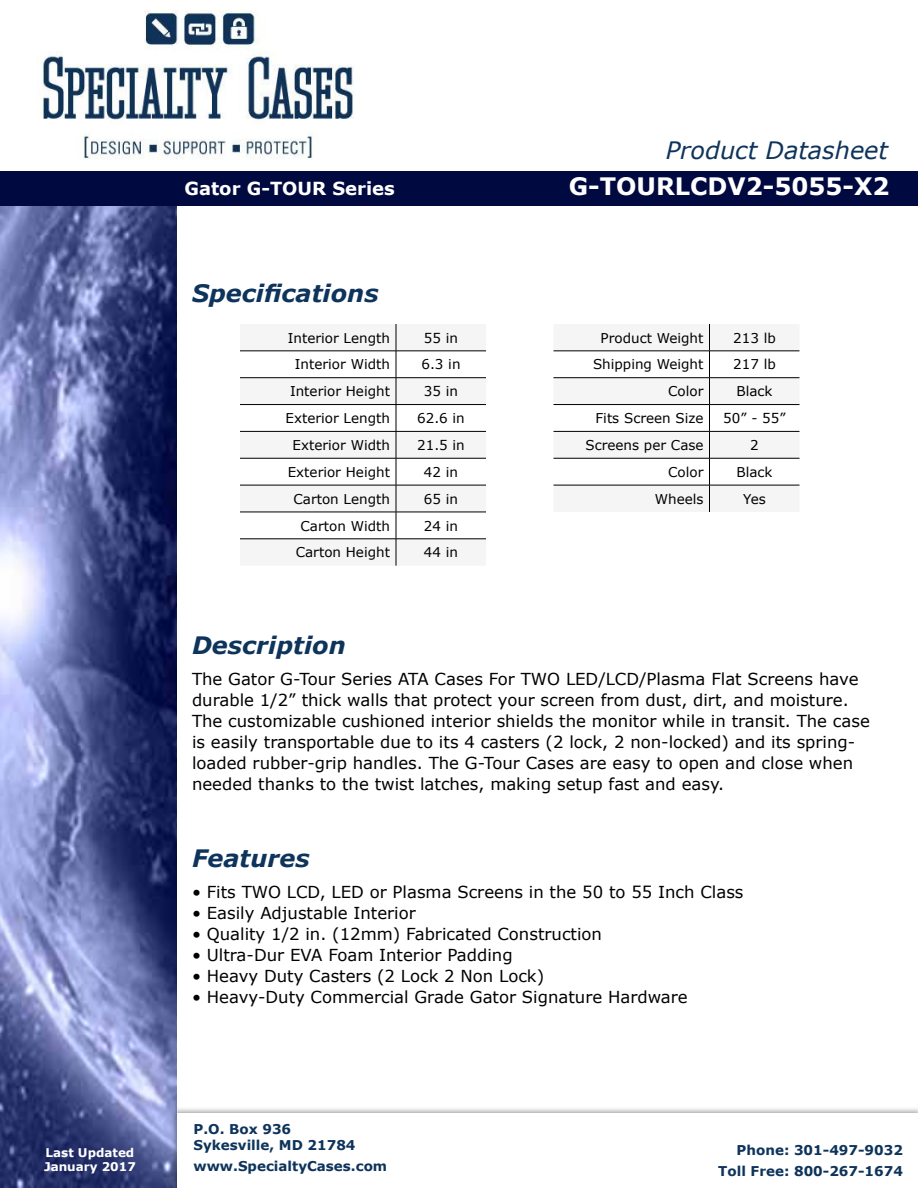
<style>
.page{position:relative;width:918px;height:1188px;background:#fff}
.page>*{position:absolute;margin:0;border:0;box-sizing:border-box;transform-origin:0 0}
.t1{font:italic 700 24px "Verdana";color:#0e345b}
.t2{font:700 24px "Verdana";color:#fff}
.t3{font:italic 24px "Verdana";color:#0e345b}
.t4{font:700 18px "Verdana";color:#fff}
.t5{font:16.5px/21px "Verdana";color:#000}
.t6{font:13.5px "Verdana";color:#000}
.t7{font:700 13.5px/16.2px "Verdana";color:#0e345b}
.t8{font:700 12px/14.4px "Verdana";color:#fff}
</style>
<div class="page">
<img style="left:0;top:206px;width:177px;height:982px">
<div style="left:171px;top:1107px;width:747px;height:81px;background:#000;opacity:.35"></div>
<div style="left:177px;top:1113px;width:741px;height:75px;background:#fff"></div>
<div style="left:0;top:171px;width:918px;height:35px;background:#000940"></div>
<svg style="left:240px;top:324px;width:246px;height:242px;fill:#f5f5f5"></svg>
<hr style="left:240px;top:351px;width:156px;height:1px;background:#000">
<hr style="left:396px;top:351px;width:90px;height:1px;background:#000">
<hr style="left:240px;top:377px;width:156px;height:1px;background:#000">
<hr style="left:396px;top:377px;width:90px;height:1px;background:#000">
<hr style="left:240px;top:404px;width:156px;height:1px;background:#000">
<hr style="left:396px;top:404px;width:90px;height:1px;background:#000">
<hr style="left:240px;top:431px;width:156px;height:1px;background:#000">
<hr style="left:396px;top:431px;width:90px;height:1px;background:#000">
<hr style="left:240px;top:458px;width:156px;height:1px;background:#000">
<hr style="left:396px;top:458px;width:90px;height:1px;background:#000">
<hr style="left:240px;top:485px;width:156px;height:1px;background:#000">
<hr style="left:396px;top:485px;width:90px;height:1px;background:#000">
<hr style="left:240px;top:512px;width:156px;height:1px;background:#000">
<hr style="left:396px;top:512px;width:90px;height:1px;background:#000">
<hr style="left:240px;top:539px;width:156px;height:1px;background:#000">
<hr style="left:396px;top:539px;width:90px;height:1px;background:#000">
<svg style="left:396px;top:324px;width:1px;height:242px"></svg>
<svg style="left:554px;top:350px;width:246px;height:135px"></svg>
<hr style="left:554px;top:351px;width:156px;height:1px;background:#000">
<hr style="left:710px;top:351px;width:90px;height:1px;background:#000">
<hr style="left:554px;top:377px;width:156px;height:1px;background:#000">
<hr style="left:710px;top:377px;width:90px;height:1px;background:#000">
<hr style="left:554px;top:404px;width:156px;height:1px;background:#000">
<hr style="left:710px;top:404px;width:90px;height:1px;background:#000">
<hr style="left:554px;top:431px;width:156px;height:1px;background:#000">
<hr style="left:710px;top:431px;width:90px;height:1px;background:#000">
<hr style="left:554px;top:458px;width:156px;height:1px;background:#000">
<hr style="left:710px;top:458px;width:90px;height:1px;background:#000">
<hr style="left:554px;top:485px;width:156px;height:1px;background:#000">
<hr style="left:710px;top:485px;width:90px;height:1px;background:#000">
<svg style="left:709px;top:324px;width:1px;height:188px"></svg>
<img style="left:42px;top:10px;width:312px;height:149px">
<p class="t8" style="left:44px;top:1145px;width:93px">Last Updated<br>January 2017</p>
<h1 class="t3" style="left:666px;top:134px;width:224px">Product Datasheet</h1>
<p class="t4" style="left:184px;top:176px;width:212px">Gator G-TOUR Series</p>
<h1 class="t2" style="left:569px;top:170px;width:322px">G-TOURLCDV2-5055-X2</h1>
<h1 class="t1" style="left:192px;top:276px;width:188px">Specifications</h1>
<p class="t6" style="left:288px;top:328px;width:104px">Interior Length</p>
<p class="t6" style="left:424px;top:328px;width:36px">55 in</p>
<p class="t6" style="left:295px;top:355px;width:97px">Interior Width</p>
<p class="t6" style="left:421px;top:355px;width:41px">6.3 in</p>
<p class="t6" style="left:290px;top:382px;width:101px">Interior Height</p>
<p class="t6" style="left:424px;top:382px;width:36px">35 in</p>
<p class="t6" style="left:286px;top:409px;width:106px">Exterior Length</p>
<p class="t6" style="left:417px;top:409px;width:49px">62.6 in</p>
<p class="t6" style="left:293px;top:436px;width:99px">Exterior Width</p>
<p class="t6" style="left:417px;top:436px;width:49px">21.5 in</p>
<p class="t6" style="left:288px;top:463px;width:104px">Exterior Height</p>
<p class="t6" style="left:424px;top:463px;width:36px">42 in</p>
<p class="t6" style="left:294px;top:490px;width:98px">Carton Length</p>
<p class="t6" style="left:424px;top:490px;width:36px">65 in</p>
<p class="t6" style="left:301px;top:516px;width:91px">Carton Width</p>
<p class="t6" style="left:424px;top:516px;width:36px">24 in</p>
<p class="t6" style="left:296px;top:543px;width:96px">Carton Height</p>
<p class="t6" style="left:424px;top:543px;width:36px">44 in</p>
<p class="t6" style="left:601px;top:328px;width:104px">Product Weight</p>
<p class="t6" style="left:733px;top:328px;width:44px">213 lb</p>
<p class="t6" style="left:593px;top:355px;width:112px">Shipping Weight</p>
<p class="t6" style="left:733px;top:355px;width:44px">217 lb</p>
<p class="t6" style="left:668px;top:382px;width:37px">Color</p>
<p class="t6" style="left:736px;top:382px;width:38px">Black</p>
<p class="t6" style="left:596px;top:409px;width:109px">Fits Screen Size</p>
<p class="t6" style="left:723px;top:409px;width:64px">50” - 55”</p>
<p class="t6" style="left:586px;top:436px;width:120px">Screens per Case</p>
<p class="t6" style="left:750px;top:436px;width:10px">2</p>
<p class="t6" style="left:668px;top:463px;width:37px">Color</p>
<p class="t6" style="left:736px;top:463px;width:38px">Black</p>
<p class="t6" style="left:655px;top:490px;width:50px">Wheels</p>
<p class="t6" style="left:743px;top:490px;width:24px">Yes</p>
<h1 class="t1" style="left:192px;top:629px;width:155px">Description</h1>
<p class="t5" style="left:192px;top:668px;width:679px">The Gator G-Tour Series ATA Cases For TWO LED/LCD/Plasma Flat Screens have durable 1/2” thick walls that protect your screen from dust, dirt, and moisture.<br>The customizable cushioned interior shields the monitor while in transit. The case is easily transportable due to its 4 casters (2 lock, 2 non-locked) and its spring&shy;loaded rubber-grip handles. The G-Tour Cases are easy to open and close when needed thanks to the twist latches, making setup fast and easy.</p>
<h1 class="t1" style="left:192px;top:842px;width:119px">Features</h1>
<p class="t5" style="left:192px;top:881px;width:553px">• Fits TWO LCD, LED or Plasma Screens in the 50 to 55 Inch Class</p>
<p class="t5" style="left:192px;top:902px;width:225px">• Easily Adjustable Interior</p>
<p class="t5" style="left:192px;top:923px;width:412px">• Quality 1/2 in. (12mm) Fabricated Construction</p>
<p class="t5" style="left:192px;top:944px;width:322px">• Ultra-Dur EVA Foam Interior Padding</p>
<p class="t5" style="left:192px;top:965px;width:354px">• Heavy Duty Casters (2 Lock 2 Non Lock)</p>
<p class="t5" style="left:192px;top:986px;width:497px">• Heavy-Duty Commercial Grade Gator Signature Hardware</p>
<p class="t7" style="left:194px;top:1121px;width:164px">P.O. Box 936<br>Sykesville, MD 21784</p>
<p class="t7" style="left:737px;top:1142px;width:168px">Phone: 301-497-9032</p>
<p class="t7" style="left:194px;top:1158px;width:195px">www.SpecialtyCases.com</p>
<p class="t7" style="left:718px;top:1163px;width:186px">Toll Free: 800-267-1674</p>
</div>
